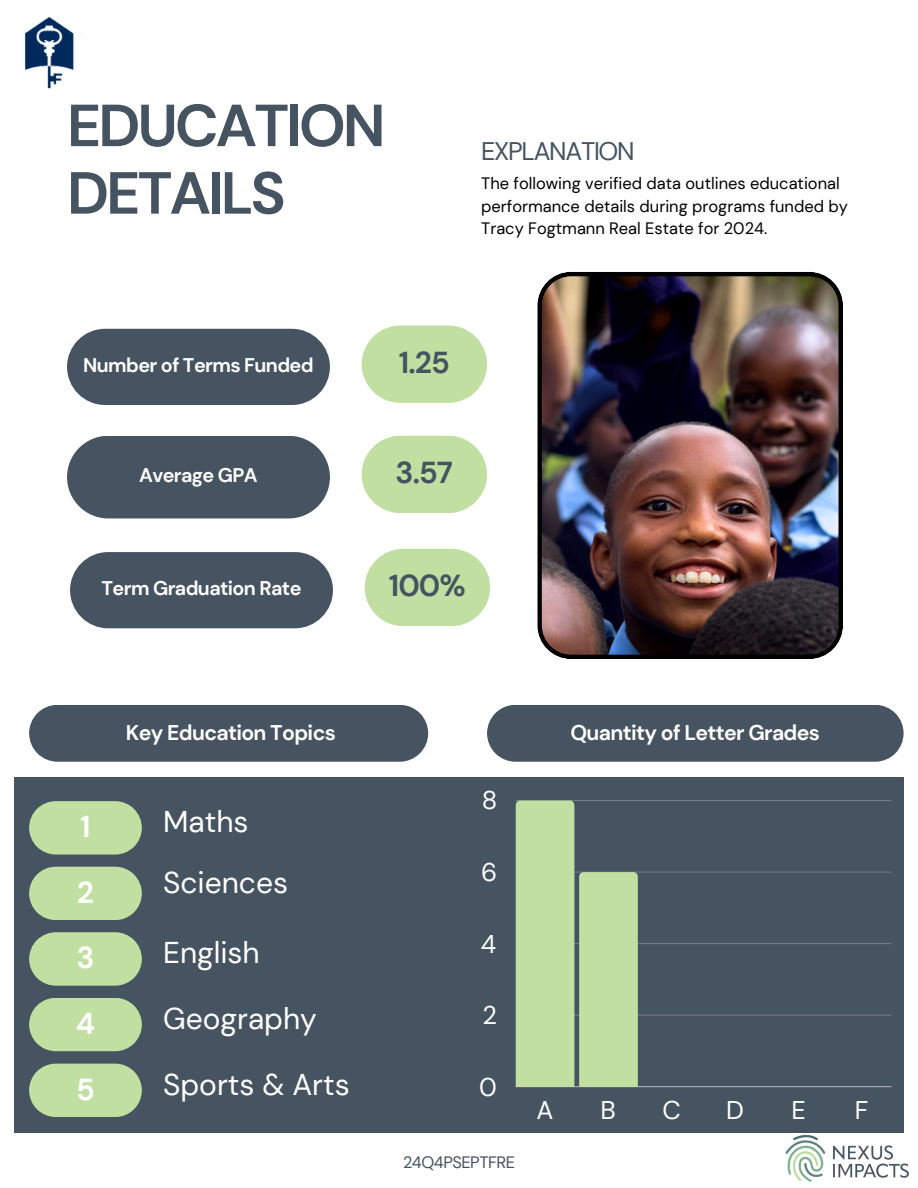
<style>
.page{position:relative;width:918px;height:1188px;background:#fff}
.page>*{position:absolute;margin:0;border:0;box-sizing:border-box;transform-origin:0 0}
.t1{font:700 59.25px/67.5px "DM Sans";letter-spacing:-.05em;color:#465360}
.t2{font:700 30.3px "DM Sans";letter-spacing:-.03em;color:#465360}
.t3{font:700 30.3px "DM Sans";color:#fff}
.t4{font:30px "DM Sans";color:#fff}
.t5{font:25.5px "DM Sans";color:#fff}
.t6{font:25.35px "DM Sans";letter-spacing:-.05em;color:#465360}
.t7{font:700 21.3px "DM Sans";letter-spacing:-.03em;color:#fff}
.t8{font:700 19.8px "DM Sans";letter-spacing:-.03em;color:#fff}
.t9{font:16.5px/22.5px "DM Sans";color:#000}
.t10{font:16.5px "DM Sans";letter-spacing:-.03em;color:#465360}
</style>
<div class="page">
<div style="left:14px;top:777px;width:890px;height:356px;background:#465360"></div>
<div style="left:67px;top:329px;width:263px;height:76px;background:#465360;border-radius:38px"></div>
<div style="left:67px;top:436px;width:263px;height:82px;background:#465360;border-radius:41px"></div>
<div style="left:29px;top:705px;width:399px;height:57px;background:#465360"></div>
<hr style="left:516px;top:1086px;width:375px;height:1px;background:#9ea5ac">
<hr style="left:516px;top:1015px;width:375px;height:1px;background:#646f7a">
<hr style="left:516px;top:943px;width:375px;height:1px;background:#6f7983">
<hr style="left:516px;top:872px;width:375px;height:1px;background:#606b76">
<hr style="left:516px;top:800px;width:375px;height:1px;background:#fff;opacity:.25">
<svg style="left:516px;top:801px;width:122px;height:286px;background:#acc896"></svg>
<div style="left:487px;top:705px;width:417px;height:57px;background:#465360"></div>
<div style="left:362px;top:326px;width:125px;height:77px;background:#c0dfa1;border-radius:39px"></div>
<div style="left:362px;top:436px;width:125px;height:77px;background:#c0dfa1;border-radius:39px"></div>
<img style="left:537px;top:272px;width:306px;height:387px">
<svg style="left:29px;top:801px;width:113px;height:54px;background:#b2cf99"></svg>
<svg style="left:29px;top:867px;width:113px;height:53px;background:#b3d09a"></svg>
<svg style="left:29px;top:932px;width:113px;height:54px;background:#b2cf99"></svg>
<svg style="left:29px;top:998px;width:113px;height:53px;background:#b3d09a"></svg>
<svg style="left:29px;top:1064px;width:113px;height:53px;background:#b3d09a"></svg>
<img style="left:785px;top:1134px;width:124px;height:48px">
<div style="left:70px;top:552px;width:263px;height:76px;background:#465360;border-radius:38px"></div>
<div style="left:365px;top:549px;width:125px;height:77px;background:#c0dfa1;border-radius:39px"></div>
<img style="left:25px;top:17px;width:57px;height:72px">
<p class="t1" style="left:67px;top:92px;width:320px">EDUCATION<br>DETAILS</p>
<p class="t6" style="left:481px;top:135px;width:155px">EXPLANATION</p>
<h3 class="t9" style="left:481px;top:172px;width:368px">The following verified data outlines educational performance details during programs funded by<br>Tracy Fogtmann Real Estate for 2024.</h3>
<h1 class="t8" style="left:83px;top:352px;width:232px">Number of Terms Funded</h1>
<h4 class="t8" style="left:139px;top:462px;width:120px">Average GPA</h4>
<h5 class="t2" style="left:399px;top:343px;width:52px">1.25</h5>
<h5 class="t2" style="left:396px;top:453px;width:59px">3.57</h5>
<h3 class="t8" style="left:101px;top:575px;width:202px">Term Graduation Rate</h3>
<h3 class="t2" style="left:389px;top:566px;width:79px">100%</h3>
<h2 class="t3" style="left:80px;top:807px;width:12px">1</h2>
<h2 class="t3" style="left:77px;top:873px;width:19px">2</h2>
<h2 class="t3" style="left:76px;top:938px;width:20px">3</h2>
<p class="t3" style="left:76px;top:1004px;width:21px">4</p>
<h5 class="t3" style="left:76px;top:1070px;width:20px">5</h5>
<p class="t7" style="left:126px;top:719px;width:212px">Key Education Topics</p>
<h5 class="t4" style="left:163px;top:803px;width:87px">Maths</h5>
<p class="t4" style="left:163px;top:863px;width:126px">Sciences</p>
<p class="t4" style="left:163px;top:933px;width:98px">English</p>
<p class="t4" style="left:163px;top:999px;width:155px">Geography</p>
<p class="t4" style="left:163px;top:1066px;width:188px">Sports &amp; Arts</p>
<h3 class="t5" style="left:482px;top:784px;width:17px">8</h3>
<h3 class="t5" style="left:481px;top:856px;width:18px">6</h3>
<h3 class="t5" style="left:481px;top:927px;width:17px">4</h3>
<h3 class="t5" style="left:482px;top:999px;width:16px">2</h3>
<h3 class="t5" style="left:479px;top:1070px;width:19px">0</h3>
<h5 class="t7" style="left:571px;top:719px;width:251px">Quantity of Letter Grades</h5>
<h3 class="t5" style="left:537px;top:1093px;width:18px">A</h3>
<h3 class="t5" style="left:601px;top:1093px;width:17px">B</h3>
<h3 class="t5" style="left:662px;top:1093px;width:20px">C</h3>
<h3 class="t5" style="left:726px;top:1093px;width:19px">D</h3>
<h3 class="t5" style="left:792px;top:1093px;width:16px">E</h3>
<h3 class="t5" style="left:855px;top:1093px;width:15px">F</h3>
<p class="t10" style="left:403px;top:1152px;width:113px">24Q4PSEPTFRE</p>
</div>
